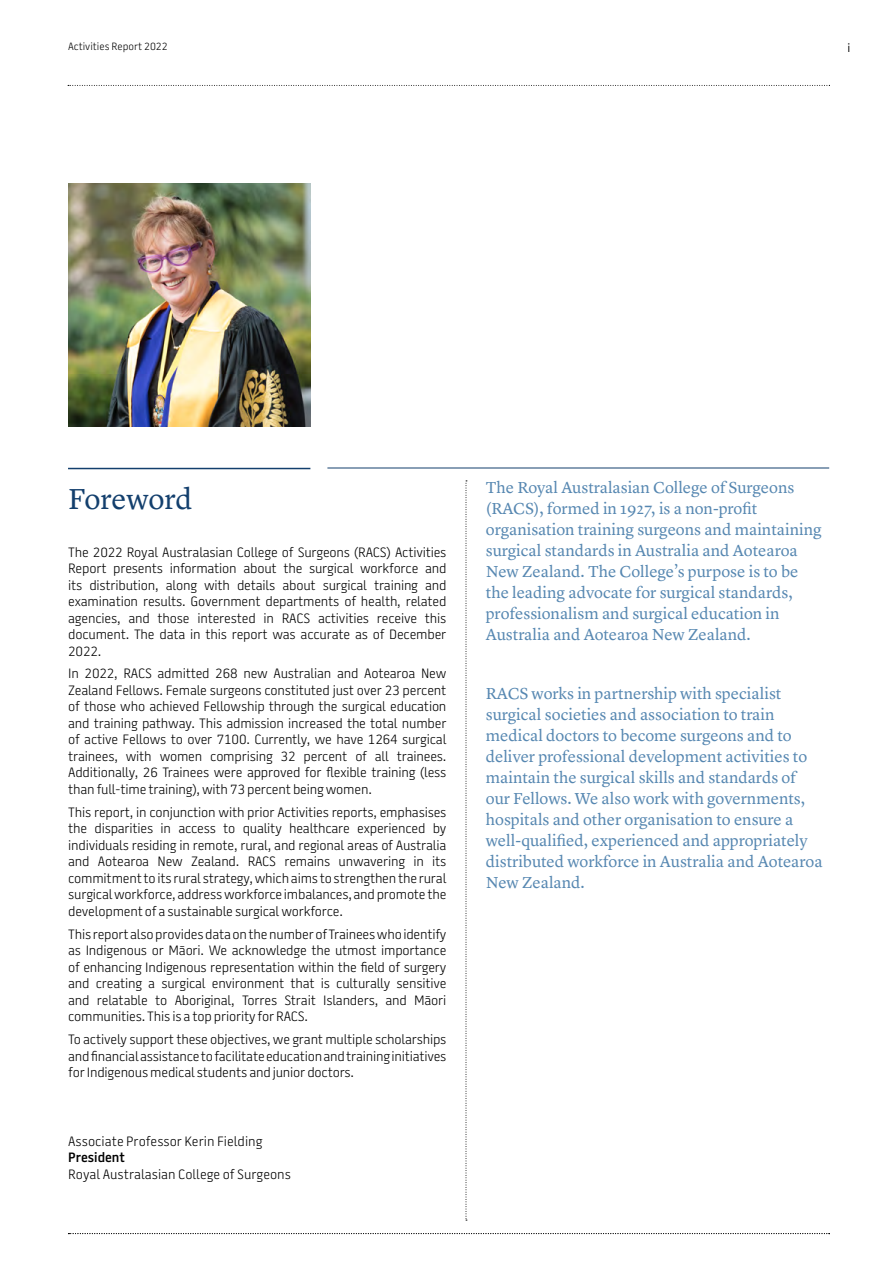
<style>
.page{position:relative;width:893px;height:1263px;background:#fff}
.page>*{position:absolute;margin:0;border:0;box-sizing:border-box;transform-origin:0 0}
.t1{font:30px "Lyon Text";letter-spacing:-.005em;color:#133f6d}
.t2{font:16.5px/21px "Lyon Text";color:#5687b1}
.t3{font:300 13.5px/16.5px "Battersea";letter-spacing:-.015em;color:#000;text-align:justify}
.t4{font:600 13.5px "Battersea";color:#000}
.t5{font:12px "Battersea";color:#000}
.t6{font:300 10.5px "Battersea";color:#000}
</style>
<div class="page">
<svg style="left:68px;top:85px;width:762px;height:1px"></svg>
<hr style="left:68px;top:468px;width:242px;height:1px;background:#133f6d">
<hr style="left:327px;top:468px;width:502px;height:1px;background:#133f6d">
<svg style="left:466px;top:480px;width:1px;height:741px"></svg>
<svg style="left:68px;top:1233px;width:762px;height:1px"></svg>
<img style="left:68px;top:184px;width:242px;height:242px">
<p class="t6" style="left:68px;top:40px;width:101px">Activities Report 2022</p>
<p class="t5" style="left:848px;top:39px;width:4px">i</p>
<h1 class="t1" style="left:68px;top:476px;width:126px">Foreword</h1>
<p class="t3" style="left:68px;top:544px;width:380px">The 2022 Royal Australasian College of Surgeons (RACS) Activities Report presents information about the surgical workforce and its distribution, along with details about surgical training and examination results. Government departments of health, related agencies, and those interested in RACS activities receive this document. The data in this report was accurate as of December 2022.</p>
<p class="t3" style="left:68px;top:666px;width:380px">In 2022, RACS admitted 268 new Australian and Aotearoa New Zealand Fellows. Female surgeons constituted just over 23 percent of those who achieved Fellowship through the surgical education and training pathway. This admission increased the total number of active Fellows to over 7100. Currently, we have 1264 surgical trainees, with women comprising 32 percent of all trainees.<br>Additionally, 26 Trainees were approved for flexible training (less than full-time training), with 73 percent being women.</p>
<p class="t3" style="left:68px;top:804px;width:380px">This report, in conjunction with prior Activities reports, emphasises the disparities in access to quality healthcare experienced by individuals residing in remote, rural, and regional areas of Australia and Aotearoa New Zealand. RACS remains unwavering in its commitment to its rural strategy, which aims to strengthen the rural surgical workforce, address workforce imbalances, and promote the development of a sustainable surgical workforce.</p>
<p class="t3" style="left:68px;top:926px;width:380px">This report also provides data on the number of Trainees who identify as Indigenous or Māori. We acknowledge the utmost importance of enhancing Indigenous representation within the field of surgery and creating a surgical environment that is culturally sensitive and relatable to Aboriginal, Torres Strait Islanders, and Māori communities. This is a top priority for RACS.</p>
<p class="t3" style="left:68px;top:1031px;width:380px">To actively support these objectives, we grant multiple scholarships and financial assistance to facilitate education and training initiatives for Indigenous medical students and junior doctors.</p>
<p class="t3" style="left:68px;top:1133px;width:196px">Associate Professor Kerin Fielding</p>
<p class="t4" style="left:68px;top:1148px;width:58px">President</p>
<p class="t3" style="left:68px;top:1166px;width:224px">Royal Australasian College of Surgeons</p>
<p class="t2" style="left:486px;top:476px;width:337px">The Royal Australasian College of Surgeons (RACS), formed in 1927, is a non-profit organisation training surgeons and maintaining surgical standards in Australia and Aotearoa New Zealand. The College’s purpose is to be the leading advocate for surgical standards, professionalism and surgical education in Australia and Aotearoa New Zealand.</p>
<p class="t2" style="left:486px;top:682px;width:338px">RACS works in partnership with specialist surgical societies and association to train medical doctors to become surgeons and to deliver professional development activities to maintain the surgical skills and standards of our Fellows. We also work with governments, hospitals and other organisation to ensure a well-qualified, experienced and appropriately distributed workforce in Australia and Aotearoa New Zealand.</p>
</div>
